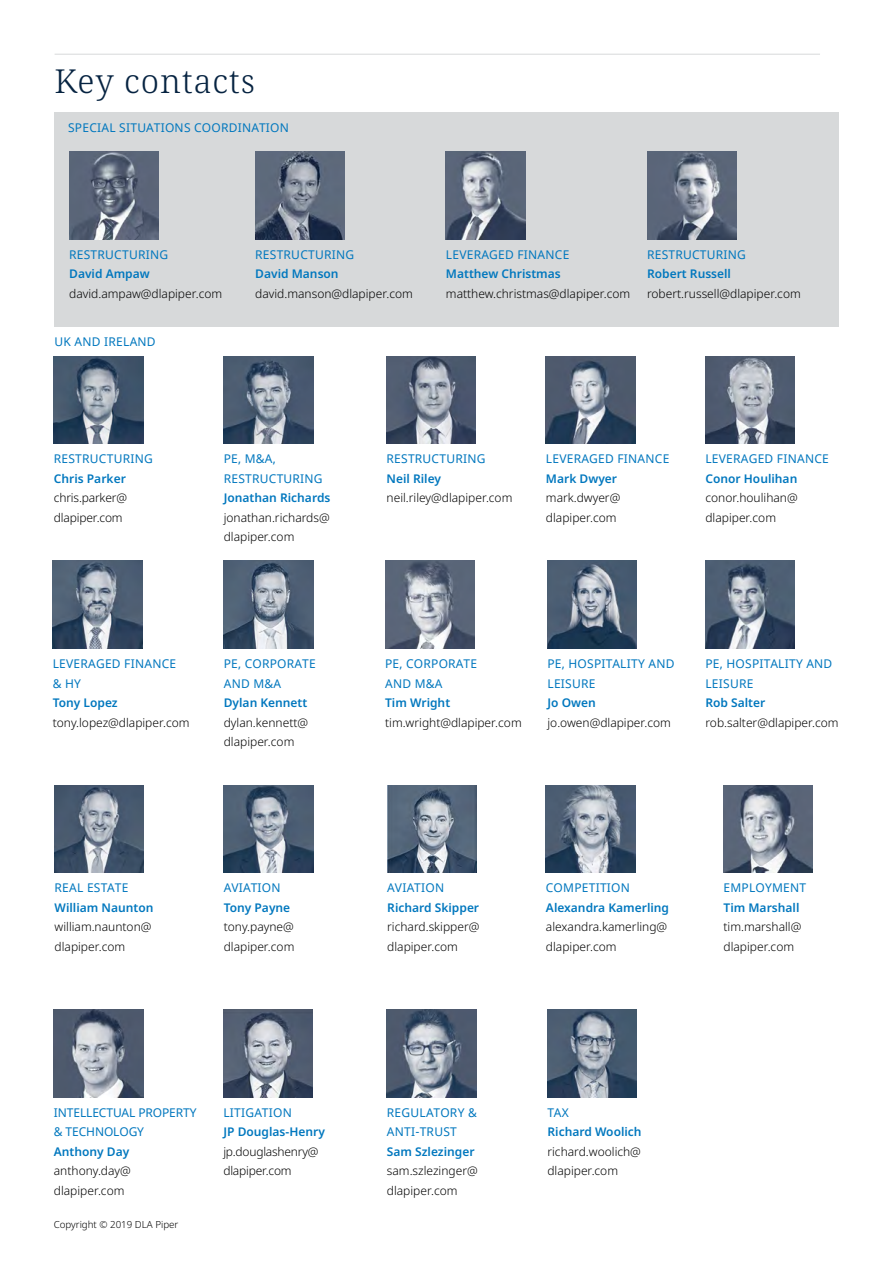
<style>
.page{position:relative;width:893px;height:1263px;background:#fff}
.page>*{position:absolute;margin:0;border:0;box-sizing:border-box;transform-origin:0 0}
.t1{font:300 33px "Noto Serif";letter-spacing:.03em;color:#062341}
.t2{font:300 12px/19.5px "Noto Sans";color:#000}
.t3{font:12px/19.5px "Noto Sans";letter-spacing:.02em;color:#0077be}
.t4{font:600 12px "Noto Sans";color:#0077be}
.t5{font:12px/19.5px "Noto Sans";letter-spacing:-.01em;color:#0077be}
.t6{font:300 12px/19.5px "Noto Sans";letter-spacing:-.02em;color:#000}
.t7{font:300 9.75px "Noto Sans";color:#000}
</style>
<div class="page">
<img style="left:224px;top:356px;width:89px;height:88px">
<img style="left:546px;top:356px;width:89px;height:88px">
<img style="left:705px;top:356px;width:90px;height:88px">
<img style="left:53px;top:561px;width:89px;height:88px">
<img style="left:723px;top:785px;width:90px;height:88px">
<img style="left:224px;top:561px;width:89px;height:88px">
<img style="left:387px;top:356px;width:89px;height:88px">
<img style="left:55px;top:785px;width:89px;height:88px">
<img style="left:387px;top:1009px;width:89px;height:88px">
<img style="left:54px;top:356px;width:89px;height:88px">
<img style="left:387px;top:785px;width:90px;height:88px">
<img style="left:547px;top:1009px;width:90px;height:88px">
<img style="left:224px;top:785px;width:89px;height:88px">
<img style="left:54px;top:1009px;width:89px;height:88px">
<img style="left:223px;top:1009px;width:90px;height:88px">
<img style="left:385px;top:561px;width:89px;height:88px">
<img style="left:547px;top:561px;width:90px;height:88px">
<img style="left:705px;top:561px;width:90px;height:88px">
<div style="left:55px;top:112px;width:784px;height:215px;background:#d7d9da"></div>
<img style="left:69px;top:151px;width:89px;height:88px">
<img style="left:255px;top:151px;width:90px;height:88px">
<hr style="left:55px;top:54px;width:765px;height:1px;background:#d7d9da">
<img style="left:445px;top:151px;width:80px;height:88px">
<img style="left:546px;top:785px;width:89px;height:88px">
<img style="left:647px;top:151px;width:89px;height:88px">
<h1 class="t1" style="left:55px;top:59px;width:202px">Key contacts</h1>
<p class="t3" style="left:68px;top:118px;width:222px">SPECIAL SITUATIONS COORDINATION</p>
<p class="t3" style="left:69px;top:245px;width:100px">RESTRUCTURING</p>
<p class="t4" style="left:69px;top:265px;width:82px">David Ampaw</p>
<p class="t2" style="left:69px;top:284px;width:155px">david.ampaw@dlapiper.com</p>
<p class="t3" style="left:55px;top:333px;width:103px">UK AND IRELAND</p>
<p class="t3" style="left:255px;top:245px;width:100px">RESTRUCTURING</p>
<p class="t4" style="left:255px;top:265px;width:85px">David Manson</p>
<p class="t2" style="left:255px;top:284px;width:159px">david.manson@dlapiper.com</p>
<p class="t3" style="left:446px;top:245px;width:125px">LEVERAGED FINANCE</p>
<p class="t4" style="left:446px;top:265px;width:116px">Matthew Christmas</p>
<p class="t2" style="left:446px;top:284px;width:186px">matthew.christmas@dlapiper.com</p>
<p class="t3" style="left:647px;top:245px;width:100px">RESTRUCTURING</p>
<p class="t4" style="left:647px;top:265px;width:85px">Robert Russell</p>
<p class="t2" style="left:647px;top:284px;width:155px">robert.russell@dlapiper.com</p>
<p class="t3" style="left:54px;top:450px;width:100px">RESTRUCTURING</p>
<p class="t4" style="left:54px;top:470px;width:74px">Chris Parker</p>
<p class="t2" style="left:54px;top:489px;width:75px">chris.parker@ dlapiper.com</p>
<p class="t3" style="left:224px;top:450px;width:100px">PE, M&amp;A,<br>RESTRUCTURING</p>
<p class="t4" style="left:224px;top:490px;width:108px">Jonathan Richards</p>
<p class="t2" style="left:224px;top:508px;width:107px">jonathan.richards@ dlapiper.com</p>
<p class="t3" style="left:53px;top:654px;width:125px">LEVERAGED FINANCE &amp; HY</p>
<p class="t4" style="left:53px;top:694px;width:66px">Tony Lopez</p>
<p class="t2" style="left:53px;top:713px;width:138px">tony.lopez@dlapiper.com</p>
<p class="t3" style="left:224px;top:654px;width:93px">PE, CORPORATE<br>AND M&amp;A</p>
<p class="t4" style="left:224px;top:694px;width:85px">Dylan Kennett</p>
<p class="t2" style="left:224px;top:713px;width:86px">dylan.kennett@ dlapiper.com</p>
<p class="t3" style="left:55px;top:879px;width:75px">REAL ESTATE</p>
<p class="t4" style="left:55px;top:899px;width:100px">William Naunton</p>
<p class="t2" style="left:55px;top:918px;width:98px">william.naunton@ dlapiper.com</p>
<p class="t3" style="left:224px;top:879px;width:58px">AVIATION</p>
<p class="t4" style="left:224px;top:899px;width:68px">Tony Payne</p>
<p class="t2" style="left:224px;top:918px;width:72px">tony.payne@ dlapiper.com</p>
<p class="t3" style="left:387px;top:450px;width:100px">RESTRUCTURING</p>
<p class="t4" style="left:387px;top:470px;width:56px">Neil Riley</p>
<p class="t2" style="left:387px;top:489px;width:127px">neil.riley@dlapiper.com</p>
<p class="t3" style="left:546px;top:450px;width:125px">LEVERAGED FINANCE</p>
<p class="t4" style="left:546px;top:470px;width:73px">Mark Dwyer</p>
<p class="t2" style="left:546px;top:489px;width:76px">mark.dwyer@ dlapiper.com</p>
<p class="t3" style="left:705px;top:450px;width:125px">LEVERAGED FINANCE</p>
<p class="t4" style="left:705px;top:470px;width:93px">Conor Houlihan</p>
<p class="t2" style="left:705px;top:489px;width:94px">conor.houlihan@ dlapiper.com</p>
<p class="t3" style="left:385px;top:654px;width:93px">PE, CORPORATE<br>AND M&amp;A</p>
<p class="t4" style="left:385px;top:694px;width:67px">Tim Wright</p>
<p class="t2" style="left:385px;top:713px;width:138px">tim.wright@dlapiper.com</p>
<p class="t3" style="left:547px;top:654px;width:128px">PE, HOSPITALITY AND<br>LEISURE</p>
<p class="t4" style="left:547px;top:694px;width:50px">Jo Owen</p>
<p class="t2" style="left:547px;top:713px;width:125px">jo.owen@dlapiper.com</p>
<p class="t3" style="left:705px;top:654px;width:128px">PE, HOSPITALITY AND<br>LEISURE</p>
<p class="t4" style="left:705px;top:694px;width:61px">Rob Salter</p>
<p class="t2" style="left:705px;top:713px;width:135px">rob.salter@dlapiper.com</p>
<p class="t3" style="left:387px;top:879px;width:58px">AVIATION</p>
<p class="t4" style="left:387px;top:899px;width:93px">Richard Skipper</p>
<p class="t2" style="left:387px;top:918px;width:94px">richard.skipper@ dlapiper.com</p>
<p class="t3" style="left:546px;top:879px;width:86px">COMPETITION</p>
<p class="t4" style="left:546px;top:899px;width:125px">Alexandra Kamerling</p>
<p class="t2" style="left:546px;top:918px;width:123px">alexandra.kamerling@ dlapiper.com</p>
<p class="t3" style="left:723px;top:879px;width:84px">EMPLOYMENT</p>
<p class="t4" style="left:723px;top:899px;width:77px">Tim Marshall</p>
<p class="t2" style="left:723px;top:918px;width:79px">tim.marshall@ dlapiper.com</p>
<p class="t5" style="left:54px;top:1103px;width:144px">INTELLECTUAL PROPERTY &amp; TECHNOLOGY</p>
<p class="t4" style="left:54px;top:1143px;width:77px">Anthony Day</p>
<p class="t2" style="left:54px;top:1161px;width:79px">anthony.day@ dlapiper.com</p>
<p class="t7" style="left:54px;top:1217px;width:126px">Copyright © 2019 DLA Piper</p>
<p class="t3" style="left:223px;top:1103px;width:70px">LITIGATION</p>
<p class="t4" style="left:223px;top:1123px;width:103px">JP Douglas-Henry</p>
<p class="t6" style="left:223px;top:1142px;width:97px">jp.douglashenry@ dlapiper.com</p>
<p class="t3" style="left:387px;top:1103px;width:91px">REGULATORY &amp;<br>ANTI-TRUST</p>
<p class="t4" style="left:387px;top:1143px;width:89px">Sam Szlezinger</p>
<p class="t2" style="left:387px;top:1161px;width:92px">sam.szlezinger@ dlapiper.com</p>
<p class="t3" style="left:547px;top:1103px;width:23px">TAX</p>
<p class="t4" style="left:547px;top:1123px;width:96px">Richard Woolich</p>
<p class="t2" style="left:547px;top:1142px;width:95px">richard.woolich@ dlapiper.com</p>
</div>
